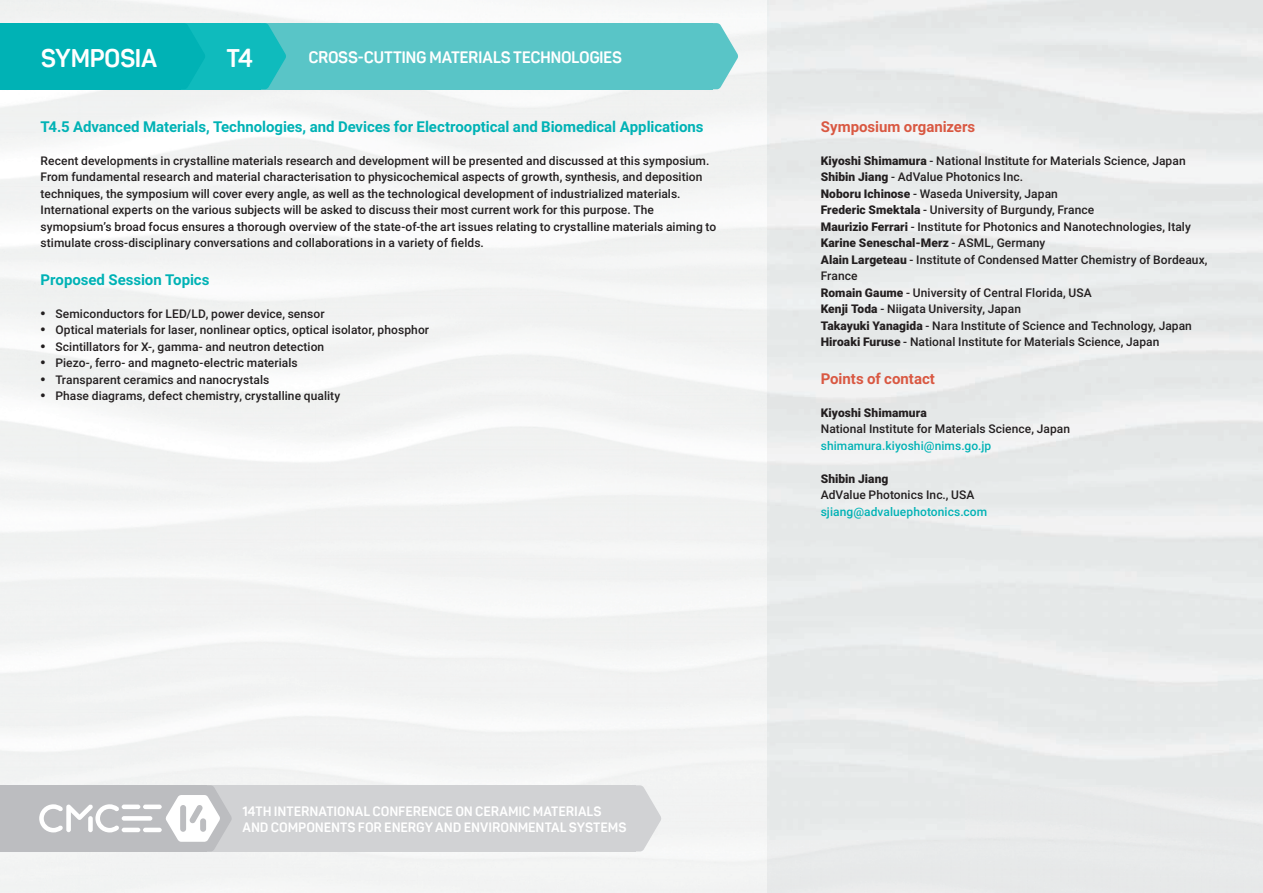
<style>
.page{position:relative;width:1263px;height:893px;background:#fff}
.page>*{position:absolute;margin:0;border:0;box-sizing:border-box;transform-origin:0 0}
.t1{font:700 25.5px "Panton Narrow";letter-spacing:-.03em;color:#fff}
.t2{font:700 16.5px "Panton Narrow";letter-spacing:-.025em;color:#fff}
.t3{font:700 15px "Roboto";letter-spacing:-.005em;color:#00b2b5}
.t4{font:700 15px "Roboto";color:#d95842}
.t5{font:700 13.5px/16.2px "Panton Narrow";letter-spacing:-.01em;color:#fff}
.t6{font:500 12px/16.5px "Roboto";letter-spacing:.005em;color:#231f20}
.t7{font:500 12px "Roboto";letter-spacing:.005em;color:#00b2b5}
.t8{font:900 12px "Roboto";letter-spacing:.005em;color:#231f20}
.s1{font-family:"Myriad Pro";font-weight:400;font-size:18px}
.s2{font-weight:900}
</style>
<div class="page">
<img style="left:0;top:52px;width:767px;height:841px">
<div style="left:0;top:23px;width:713px;height:66px;background:#59c5c7"></div>
<svg style="left:713px;top:23px;width:26px;height:66px"></svg>
<div style="left:0;top:23px;width:180px;height:66px;background:#00b2b5"></div>
<svg style="left:180px;top:23px;width:106px;height:66px;background:#12babc"></svg>
<div style="left:111px;top:785px;width:525px;height:66px;background:#d1d2d4"></div>
<svg style="left:636px;top:785px;width:26px;height:66px"></svg>
<div style="left:0;top:785px;width:207px;height:66px;background:#bcbdc0"></div>
<svg style="left:39px;top:785px;width:193px;height:66px"></svg>
<h1 class="t1" style="left:41px;top:42px;width:118px">SYMPOSIA</h1>
<h1 class="t1" style="left:227px;top:42px;width:28px">T4</h1>
<h2 class="t2" style="left:308px;top:47px;width:315px">CROSS-CUTTING MATERIALS TECHNOLOGIES</h2>
<p class="t3" style="left:41px;top:116px;width:664px">T4.5 Advanced Materials, Technologies, and Devices for Electrooptical and Biomedical Applications</p>
<p class="t6" style="left:41px;top:152px;width:677px">Recent developments in crystalline materials research and development will be presented and discussed at this symposium.<br>From fundamental research and material characterisation to physicochemical aspects of growth, synthesis, and deposition techniques, the symposium will cover every angle, as well as the technological development of industrialized materials.<br>International experts on the various subjects will be asked to discuss their most current work for this purpose. The symopsium’s broad focus ensures a thorough overview of the state-of-the art issues relating to crystalline materials aiming to stimulate cross-disciplinary conversations and collaborations in a variety of fields.</p>
<p class="t3" style="left:41px;top:269px;width:170px">Proposed Session Topics</p>
<p class="t6" style="left:41px;top:305px;width:286px"><span class="s1">•</span> Semiconductors for LED/LD, power device, sensor</p>
<p class="t6" style="left:41px;top:321px;width:390px"><span class="s1">•</span> Optical materials for laser, nonlinear optics, optical isolator, phosphor</p>
<p class="t6" style="left:41px;top:338px;width:285px"><span class="s1">•</span> Scintillators for X-, gamma- and neutron detection</p>
<p class="t6" style="left:41px;top:354px;width:259px"><span class="s1">•</span> Piezo-, ferro- and magneto-electric materials</p>
<p class="t6" style="left:41px;top:371px;width:230px"><span class="s1">•</span> Transparent ceramics and nanocrystals</p>
<p class="t6" style="left:41px;top:387px;width:301px"><span class="s1">•</span> Phase diagrams, defect chemistry, crystalline quality</p>
<p class="t4" style="left:821px;top:116px;width:156px">Symposium organizers</p>
<p class="t6" style="left:821px;top:152px;width:388px"><span class="s2">Kiyoshi Shimamura</span> - National Institute for Materials Science, Japan <span class="s2">Shibin Jiang</span> - AdValue Photonics Inc.<br><span class="s2">Noboru Ichinose</span> - Waseda University, Japan<br><span class="s2">Frederic Smektala</span> - University of Burgundy, France<br><span class="s2">Maurizio Ferrari</span> - Institute for Photonics and Nanotechnologies, Italy <span class="s2">Karine Seneschal-Merz</span> - ASML, Germany<br><span class="s2">Alain Largeteau</span> - Institute of Condensed Matter Chemistry of Bordeaux, France<br><span class="s2">Romain Gaume</span> - University of Central Florida, USA<br><span class="s2">Kenji Toda</span> - Niigata University, Japan<br><span class="s2">Takayuki Yanagida</span> - Nara Institute of Science and Technology, Japan <span class="s2">Hiroaki Furuse</span> - National Institute for Materials Science, Japan</p>
<p class="t4" style="left:821px;top:368px;width:116px">Points of contact</p>
<p class="t8" style="left:821px;top:404px;width:108px">Kiyoshi Shimamura</p>
<p class="t6" style="left:821px;top:420px;width:251px">National Institute for Materials Science, Japan</p>
<p class="t7" style="left:821px;top:437px;width:172px">shimamura.kiyoshi@nims.go.jp</p>
<p class="t8" style="left:821px;top:470px;width:69px">Shibin Jiang</p>
<p class="t6" style="left:821px;top:486px;width:155px">AdValue Photonics Inc., USA</p>
<p class="t7" style="left:821px;top:503px;width:168px">sjiang@advaluephotonics.com</p>
<p class="t5" style="left:242px;top:803px;width:386px">14TH INTERNATIONAL CONFERENCE ON CERAMIC MATERIALS<br>AND COMPONENTS FOR ENERGY AND ENVIRONMENTAL SYSTEMS</p>
</div>
